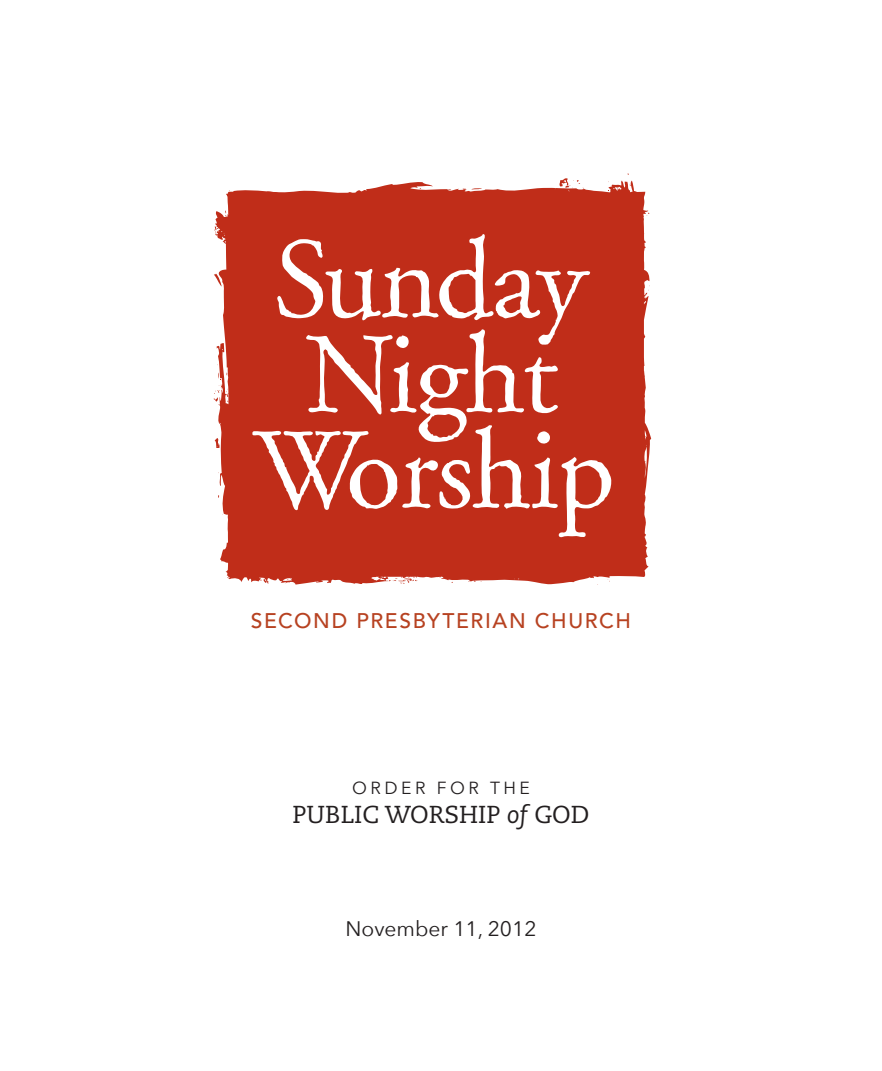
<style>
.page{position:relative;width:882px;height:1071px;background:#fff}
.page>*{position:absolute;margin:0;border:0;box-sizing:border-box;transform-origin:0 0}
.t1{font:24.5px "Caecilia LT Std";color:#231f20}
.t2{font:500 21px "Avenir LT Std";letter-spacing:.075em;color:#b74221}
.t3{font:21px "Avenir Next";color:#231f20}
.t4{font:17.5px "Avenir Next";letter-spacing:.2em;color:#231f20}
.s1{font-style:italic}
</style>
<div class="page">
<svg style="left:560px;top:178px;width:19px;height:3px"></svg>
<svg style="left:215px;top:181px;width:436px;height:404px;background:#ca4f3f"></svg>
<svg style="left:575px;top:465px;width:27px;height:40px"></svg>
<svg style="left:360px;top:463px;width:29px;height:42px"></svg>
<svg style="left:225px;top:210px;width:3px;height:7px"></svg>
<svg style="left:218px;top:363px;width:7px;height:4px"></svg>
<svg style="left:213px;top:373px;width:15px;height:31px"></svg>
<svg style="left:214px;top:226px;width:4px;height:7px"></svg>
<svg style="left:430px;top:367px;width:21px;height:27px"></svg>
<svg style="left:284px;top:578px;width:7px;height:7px"></svg>
<svg style="left:503px;top:295px;width:19px;height:18px"></svg>
<svg style="left:448px;top:273px;width:28px;height:40px"></svg>
<svg style="left:427px;top:414px;width:34px;height:24px"></svg>
<svg style="left:645px;top:284px;width:5px;height:14px"></svg>
<svg style="left:226px;top:191px;width:4px;height:3px"></svg>
<svg style="left:389px;top:577px;width:29px;height:7px"></svg>
<svg style="left:606px;top:578px;width:7px;height:7px"></svg>
<svg style="left:326px;top:581px;width:7px;height:3px"></svg>
<p class="t2" style="left:251px;top:609px;width:382px">SECOND PRESBYTERIAN CHURCH</p>
<p class="t4" style="left:352px;top:777px;width:179px">ORDER FOR THE</p>
<p class="t1" style="left:293px;top:800px;width:298px">PUBLIC WORSHIP <span class="s1">of</span> GOD</p>
<p class="t3" style="left:345px;top:916px;width:193px">November 11, 2012</p>
</div>
